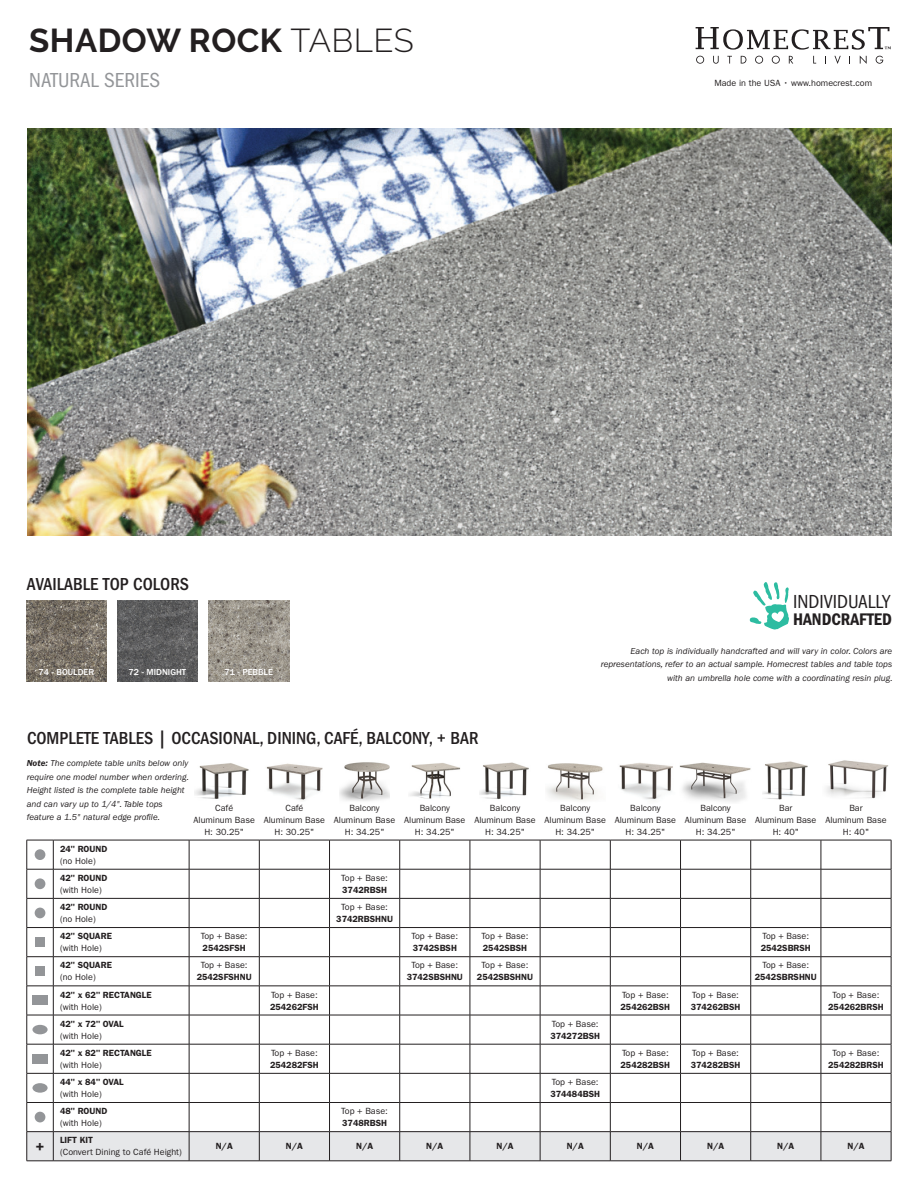
<style>
.page{position:relative;width:918px;height:1188px;background:#fff}
.page>*{position:absolute;margin:0;border:0;box-sizing:border-box;transform-origin:0 0}
.t1{font:700 33px "Raleway";letter-spacing:.015em;color:#231f20}
.t2{font:condensed 21px "ITC Franklin Gothic Std";color:#939598}
.t3{font:condensed 19.5px "ITC Franklin Gothic Std";color:#231f20}
.t4{font:500 condensed 18px "ITC Franklin Gothic Std";color:#231f20}
.t5{font:17.4px "ITC Franklin Gothic Std Dm Cd";color:#231f20}
.t6{font:600 15px "ITC Franklin Gothic Std";color:#231f20}
.t7{font:9px "ITC Franklin Gothic Std";color:#231f20}
.t8{font:italic 9px/13.5px "ITC Franklin Gothic Std";color:#231f20;text-align:right}
.t9{font:600 9px "ITC Franklin Gothic Std";color:#231f20}
.t10{font:500 9px "ITC Franklin Gothic Std";color:#fff}
.s1{font-weight:300}
.s2{font-weight:600}
</style>
<div class="page">
<svg style="left:696px;top:27px;width:195px;height:37px"></svg>
<img style="left:208px;top:601px;width:81px;height:80px">
<img style="left:26px;top:601px;width:81px;height:80px">
<img style="left:117px;top:601px;width:81px;height:80px">
<img style="left:28px;top:129px;width:864px;height:407px">
<svg style="left:749px;top:582px;width:40px;height:48px"></svg>
<svg style="left:27px;top:840px;width:865px;height:322px"></svg>
<hr style="left:53px;top:986px;width:136px;height:1px;background:#231f20">
<img style="left:194px;top:763px;width:55px;height:36px">
<img style="left:266px;top:763px;width:57px;height:38px">
<img style="left:339px;top:762px;width:51px;height:39px">
<img style="left:409px;top:763px;width:52px;height:36px">
<img style="left:479px;top:762px;width:50px;height:38px">
<img style="left:547px;top:763px;width:56px;height:38px">
<img style="left:619px;top:763px;width:54px;height:37px">
<img style="left:680px;top:762px;width:71px;height:40px">
<img style="left:763px;top:761px;width:45px;height:39px">
<img style="left:826px;top:760px;width:63px;height:39px">
<div style="left:35px;top:849px;width:10px;height:11px;background:#939598;border-radius:50%"></div>
<div style="left:35px;top:878px;width:10px;height:11px;background:#939598;border-radius:50%"></div>
<div style="left:35px;top:908px;width:10px;height:10px;background:#939598;border-radius:50%"></div>
<div style="left:35px;top:938px;width:10px;height:9px;background:#939598"></div>
<div style="left:35px;top:967px;width:10px;height:9px;background:#939598"></div>
<div style="left:32px;top:996px;width:16px;height:9px;background:#939598"></div>
<div style="left:32px;top:1025px;width:16px;height:9px;background:#939598;border-radius:50%"></div>
<div style="left:32px;top:1054px;width:16px;height:9px;background:#939598"></div>
<div style="left:32px;top:1083px;width:16px;height:10px;background:#939598;border-radius:50%"></div>
<div style="left:35px;top:1112px;width:10px;height:10px;background:#939598;border-radius:50%"></div>
<p class="t1" style="left:29px;top:22px;width:386px">SHADOW ROCK <span class="s1">TABLES</span></p>
<p class="t2" style="left:29px;top:68px;width:133px">NATURAL SERIES</p>
<p class="t7" style="left:714px;top:78px;width:159px">Made in the USA • www.homecrest.com</p>
<p class="t4" style="left:27px;top:574px;width:164px">AVAILABLE TOP COLORS</p>
<p class="t10" style="left:39px;top:667px;width:57px">74 - BOULDER</p>
<p class="t10" style="left:129px;top:667px;width:59px">72 - MIDNIGHT</p>
<p class="t10" style="left:224px;top:667px;width:50px">71 - PEBBLE</p>
<p class="t3" style="left:793px;top:591px;width:99px">INDIVIDUALLY</p>
<p class="t5" style="left:793px;top:610px;width:100px">HANDCRAFTED</p>
<p class="t8" style="left:601px;top:644px;width:293px">Each top is individually handcrafted and will vary in color. Colors are representations, refer to an actual sample. Homecrest tables and table tops with an umbrella hole come with a coordinating resin plug.</p>
<p class="t4" style="left:27px;top:728px;width:453px">COMPLETE TABLES | OCCASIONAL, DINING, CAFÉ, BALCONY, + BAR</p>
<p class="t8" style="left:27px;top:756px;width:164px;text-align:left"><span class="s2">Note:</span> The complete table units below only require one model number when ordering.<br>Height listed is the complete table height and can vary up to 1/4". Table tops feature a 1.5" natural edge profile.</p>
<p class="t7" style="left:215px;top:802px;width:19px">Café</p>
<p class="t7" style="left:194px;top:814px;width:63px">Aluminum Base</p>
<p class="t7" style="left:204px;top:826px;width:41px">H: 30.25"</p>
<p class="t7" style="left:285px;top:802px;width:19px">Café</p>
<p class="t7" style="left:264px;top:814px;width:63px">Aluminum Base</p>
<p class="t7" style="left:275px;top:826px;width:41px">H: 30.25"</p>
<p class="t7" style="left:350px;top:802px;width:32px">Balcony</p>
<p class="t7" style="left:334px;top:814px;width:63px">Aluminum Base</p>
<p class="t7" style="left:345px;top:826px;width:41px">H: 34.25"</p>
<p class="t7" style="left:420px;top:802px;width:32px">Balcony</p>
<p class="t7" style="left:404px;top:814px;width:63px">Aluminum Base</p>
<p class="t7" style="left:415px;top:826px;width:41px">H: 34.25"</p>
<p class="t7" style="left:490px;top:802px;width:32px">Balcony</p>
<p class="t7" style="left:474px;top:814px;width:63px">Aluminum Base</p>
<p class="t7" style="left:485px;top:826px;width:41px">H: 34.25"</p>
<p class="t7" style="left:560px;top:802px;width:32px">Balcony</p>
<p class="t7" style="left:545px;top:814px;width:63px">Aluminum Base</p>
<p class="t7" style="left:555px;top:826px;width:41px">H: 34.25"</p>
<p class="t7" style="left:630px;top:802px;width:32px">Balcony</p>
<p class="t7" style="left:615px;top:814px;width:63px">Aluminum Base</p>
<p class="t7" style="left:626px;top:826px;width:41px">H: 34.25"</p>
<p class="t7" style="left:701px;top:802px;width:32px">Balcony</p>
<p class="t7" style="left:685px;top:814px;width:63px">Aluminum Base</p>
<p class="t7" style="left:696px;top:826px;width:41px">H: 34.25"</p>
<p class="t7" style="left:779px;top:802px;width:15px">Bar</p>
<p class="t7" style="left:755px;top:814px;width:63px">Aluminum Base</p>
<p class="t7" style="left:773px;top:826px;width:28px">H: 40"</p>
<p class="t7" style="left:849px;top:802px;width:15px">Bar</p>
<p class="t7" style="left:825px;top:814px;width:63px">Aluminum Base</p>
<p class="t7" style="left:843px;top:826px;width:28px">H: 40"</p>
<p class="t9" style="left:60px;top:843px;width:49px">24" ROUND</p>
<p class="t7" style="left:60px;top:856px;width:37px">(no Hole)</p>
<p class="t9" style="left:60px;top:872px;width:49px">42" ROUND</p>
<p class="t7" style="left:60px;top:885px;width:43px">(with Hole)</p>
<p class="t7" style="left:341px;top:873px;width:48px">Top + Base:</p>
<p class="t9" style="left:342px;top:884px;width:46px">3742RBSH</p>
<p class="t9" style="left:60px;top:902px;width:49px">42" ROUND</p>
<p class="t7" style="left:60px;top:914px;width:37px">(no Hole)</p>
<p class="t7" style="left:341px;top:902px;width:48px">Top + Base:</p>
<p class="t9" style="left:336px;top:914px;width:58px">3742RBSHNU</p>
<p class="t9" style="left:60px;top:931px;width:53px">42" SQUARE</p>
<p class="t7" style="left:60px;top:943px;width:43px">(with Hole)</p>
<p class="t7" style="left:201px;top:931px;width:48px">Top + Base:</p>
<p class="t9" style="left:203px;top:943px;width:45px">2542SFSH</p>
<p class="t7" style="left:411px;top:931px;width:48px">Top + Base:</p>
<p class="t9" style="left:413px;top:943px;width:46px">3742SBSH</p>
<p class="t7" style="left:482px;top:931px;width:48px">Top + Base:</p>
<p class="t9" style="left:483px;top:943px;width:46px">2542SBSH</p>
<p class="t7" style="left:762px;top:931px;width:48px">Top + Base:</p>
<p class="t9" style="left:761px;top:943px;width:52px">2542SBRSH</p>
<p class="t9" style="left:60px;top:960px;width:53px">42" SQUARE</p>
<p class="t7" style="left:60px;top:972px;width:37px">(no Hole)</p>
<p class="t7" style="left:201px;top:960px;width:48px">Top + Base:</p>
<p class="t9" style="left:197px;top:972px;width:57px">2542SFSHNU</p>
<p class="t7" style="left:411px;top:960px;width:48px">Top + Base:</p>
<p class="t9" style="left:407px;top:972px;width:58px">3742SBSHNU</p>
<p class="t7" style="left:482px;top:960px;width:48px">Top + Base:</p>
<p class="t9" style="left:477px;top:972px;width:58px">2542SBSHNU</p>
<p class="t7" style="left:762px;top:960px;width:48px">Top + Base:</p>
<p class="t9" style="left:755px;top:972px;width:64px">2542SBRSHNU</p>
<p class="t9" style="left:60px;top:989px;width:93px">42" x 62" RECTANGLE</p>
<p class="t7" style="left:60px;top:1001px;width:43px">(with Hole)</p>
<p class="t7" style="left:271px;top:989px;width:48px">Top + Base:</p>
<p class="t9" style="left:270px;top:1001px;width:50px">254262FSH</p>
<p class="t7" style="left:622px;top:989px;width:48px">Top + Base:</p>
<p class="t9" style="left:621px;top:1001px;width:51px">254262BSH</p>
<p class="t7" style="left:692px;top:989px;width:48px">Top + Base:</p>
<p class="t9" style="left:691px;top:1001px;width:51px">374262BSH</p>
<p class="t7" style="left:833px;top:989px;width:48px">Top + Base:</p>
<p class="t9" style="left:828px;top:1001px;width:57px">254262BRSH</p>
<p class="t9" style="left:60px;top:1018px;width:65px">42" x 72" OVAL</p>
<p class="t7" style="left:60px;top:1030px;width:43px">(with Hole)</p>
<p class="t7" style="left:552px;top:1018px;width:48px">Top + Base:</p>
<p class="t9" style="left:550px;top:1030px;width:51px">374272BSH</p>
<p class="t9" style="left:60px;top:1047px;width:93px">42" x 82" RECTANGLE</p>
<p class="t7" style="left:60px;top:1060px;width:43px">(with Hole)</p>
<p class="t7" style="left:271px;top:1048px;width:48px">Top + Base:</p>
<p class="t9" style="left:270px;top:1059px;width:50px">254282FSH</p>
<p class="t7" style="left:622px;top:1048px;width:48px">Top + Base:</p>
<p class="t9" style="left:621px;top:1059px;width:51px">254282BSH</p>
<p class="t7" style="left:692px;top:1048px;width:48px">Top + Base:</p>
<p class="t9" style="left:691px;top:1059px;width:51px">374282BSH</p>
<p class="t7" style="left:833px;top:1048px;width:48px">Top + Base:</p>
<p class="t9" style="left:828px;top:1059px;width:57px">254282BRSH</p>
<p class="t9" style="left:60px;top:1077px;width:65px">44" x 84" OVAL</p>
<p class="t7" style="left:60px;top:1089px;width:43px">(with Hole)</p>
<p class="t7" style="left:552px;top:1077px;width:48px">Top + Base:</p>
<p class="t9" style="left:550px;top:1089px;width:51px">374484BSH</p>
<p class="t9" style="left:60px;top:1106px;width:49px">48" ROUND</p>
<p class="t7" style="left:60px;top:1118px;width:43px">(with Hole)</p>
<p class="t7" style="left:341px;top:1106px;width:48px">Top + Base:</p>
<p class="t9" style="left:342px;top:1118px;width:46px">3748RBSH</p>
<p class="t6" style="left:36px;top:1137px;width:10px">+</p>
<p class="t9" style="left:60px;top:1135px;width:34px">LIFT KIT</p>
<p class="t7" style="left:60px;top:1147px;width:123px">(Convert Dining to Café Height)</p>
<p class="t9" style="left:216px;top:1141px;width:19px">N/A</p>
<p class="t9" style="left:286px;top:1141px;width:19px">N/A</p>
<p class="t9" style="left:356px;top:1141px;width:19px">N/A</p>
<p class="t9" style="left:426px;top:1141px;width:19px">N/A</p>
<p class="t9" style="left:496px;top:1141px;width:19px">N/A</p>
<p class="t9" style="left:567px;top:1141px;width:19px">N/A</p>
<p class="t9" style="left:637px;top:1141px;width:19px">N/A</p>
<p class="t9" style="left:707px;top:1141px;width:19px">N/A</p>
<p class="t9" style="left:777px;top:1141px;width:19px">N/A</p>
<p class="t9" style="left:847px;top:1141px;width:19px">N/A</p>
</div>
